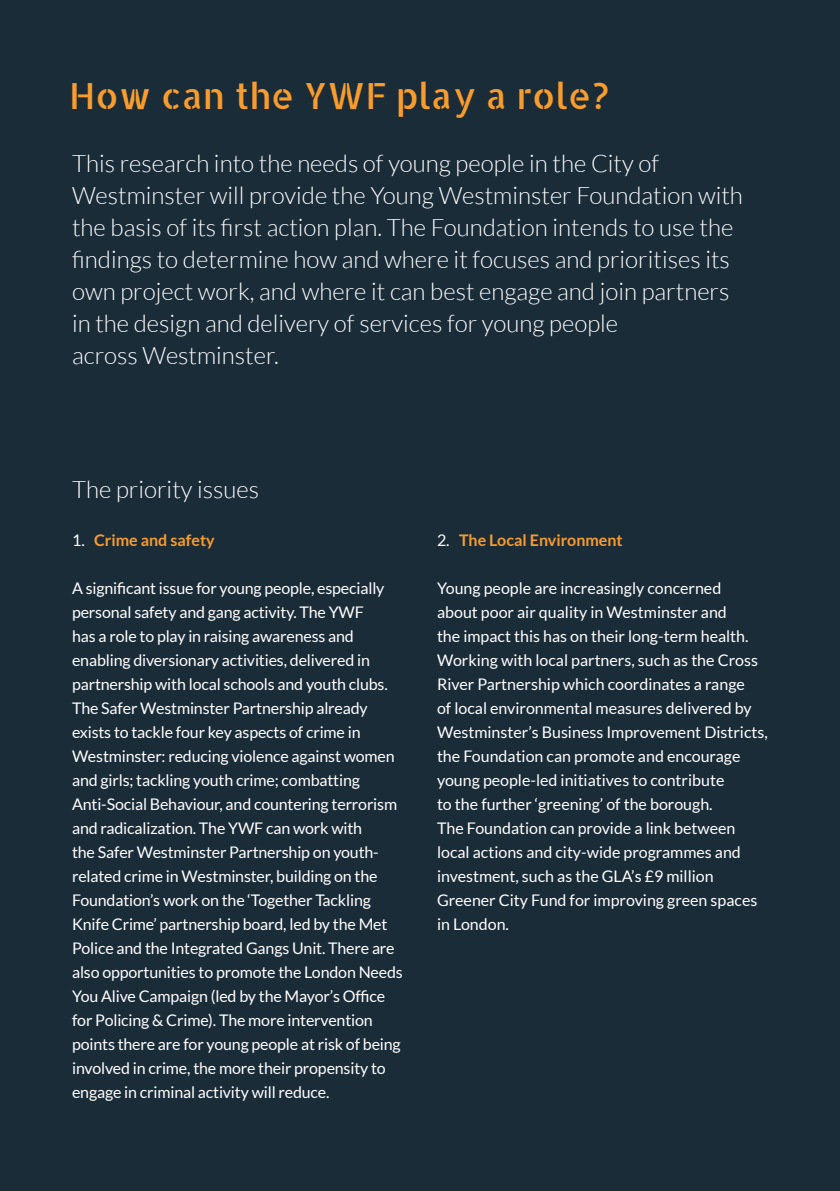
<style>
.page{position:relative;width:840px;height:1191px;background:#fff}
.page>*{position:absolute;margin:0;border:0;box-sizing:border-box;transform-origin:0 0}
.t1{font:36px "Allerta Stencil";color:#f89c2d}
.t2{font:300 24px/32px "Lato";color:#fff}
.t3{font:16px/24px "Lato";letter-spacing:-.01em;color:#fff}
.t4{font:700 16px "Lato";color:#f89c2d}
.s1{font-weight:400;color:#fff}
</style>
<div class="page">
<div style="left:0;top:0;width:839px;height:1191px;background:#1b2c39"></div>
<h1 class="t1" style="left:69px;top:72px;width:541px">How can the YWF play a role?</h1>
<p class="t2" style="left:72px;top:148px;width:672px">This research into the needs of young people in the City of Westminster will provide the Young Westminster Foundation with the basis of its first action plan. The Foundation intends to use the findings to determine how and where it focuses and prioritises its own project work, and where it can best engage and join partners in the design and delivery of services for young people<br>across Westminster.</p>
<h2 class="t2" style="left:72px;top:474px;width:188px">The priority issues</h2>
<p class="t4" style="left:72px;top:531px;width:144px"><span class="s1">1.</span> Crime and safety</p>
<p class="t3" style="left:72px;top:576px;width:332px">A significant issue for young people, especially personal safety and gang activity. The YWF<br>has a role to play in raising awareness and enabling diversionary activities, delivered in partnership with local schools and youth clubs.<br>The Safer Westminster Partnership already exists to tackle four key aspects of crime in Westminster: reducing violence against women and girls; tackling youth crime; combatting Anti-Social Behaviour, and countering terrorism and radicalization. The YWF can work with<br>the Safer Westminster Partnership on youth&shy;related crime in Westminster, building on the Foundation’s work on the ‘Together Tackling Knife Crime’ partnership board, led by the Met Police and the Integrated Gangs Unit. There are also opportunities to promote the London Needs You Alive Campaign (led by the Mayor’s Office for Policing &amp; Crime). The more intervention points there are for young people at risk of being involved in crime, the more their propensity to engage in criminal activity will reduce.</p>
<p class="t4" style="left:437px;top:531px;width:187px"><span class="s1">2.</span> The Local Environment</p>
<p class="t3" style="left:437px;top:576px;width:332px">Young people are increasingly concerned<br>about poor air quality in Westminster and<br>the impact this has on their long-term health.<br>Working with local partners, such as the Cross River Partnership which coordinates a range<br>of local environmental measures delivered by Westminster’s Business Improvement Districts, the Foundation can promote and encourage young people-led initiatives to contribute<br>to the further ‘greening’ of the borough.<br>The Foundation can provide a link between local actions and city-wide programmes and investment, such as the GLA’s £9 million Greener City Fund for improving green spaces in London.</p>
</div>
